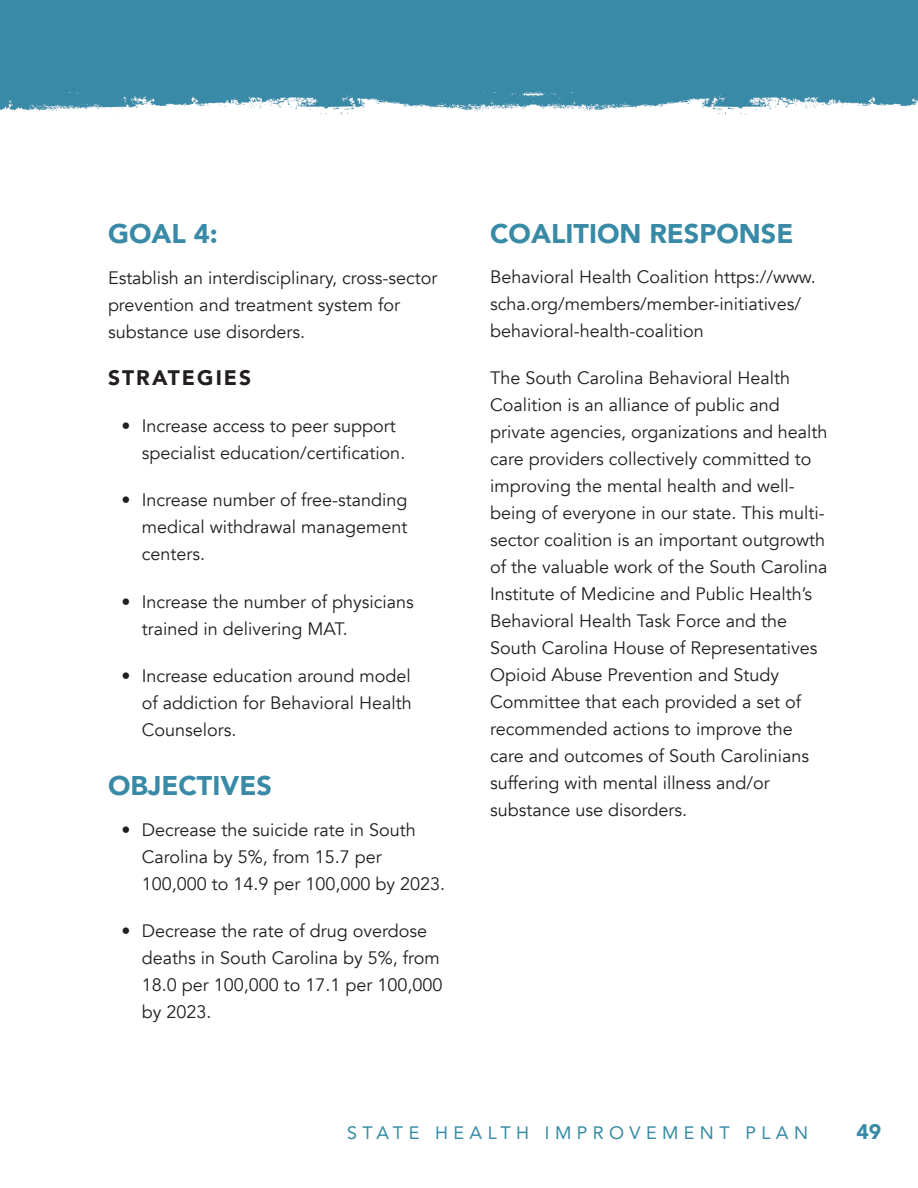
<style>
.page{position:relative;width:918px;height:1188px;background:#fff}
.page>*{position:absolute;margin:0;border:0;box-sizing:border-box;transform-origin:0 0}
.Title_1{font:900 27px "Avenir";color:#388aa6}
.Boxed_Text{font:900 27px "Avenir";color:#388aa6}
.Title_2{font:900 21px "Avenir";letter-spacing:.1em;color:#231f20}
.t1{font:900 21px "Avenir";color:#388aa6}
.t2{font:18px/27px "Avenir";color:#231f20}
.t3{font:18px "Avenir";letter-spacing:.3em;color:#388aa6}
</style>
<div class="page">
<img style="left:0;top:0;width:918px;height:115px">
<p class="Title_1" style="left:108px;top:210px;width:111px">GOAL 4:</p>
<p class="t2" style="left:108px;top:264px;width:331px">Establish an interdisciplinary, cross-sector prevention and treatment system for substance use disorders.</p>
<p class="Title_2" style="left:108px;top:359px;width:145px">STRATEGIES</p>
<p class="t2" style="left:142px;top:413px;width:265px;text-indent:-20px">• Increase access to peer support specialist education/certification.</p>
<p class="t2" style="left:142px;top:487px;width:267px;text-align:justify;text-indent:-20px">• Increase number of free-standing medical withdrawal management centers.</p>
<p class="t2" style="left:142px;top:588px;width:274px;text-indent:-20px">• Increase the number of physicians trained in delivering MAT.</p>
<p class="t2" style="left:142px;top:662px;width:271px;text-align:justify;text-indent:-20px">• Increase education around model of addiction for Behavioral Health Counselors.</p>
<p class="Boxed_Text" style="left:108px;top:763px;width:165px">OBJECTIVES</p>
<p class="t2" style="left:142px;top:816px;width:305px;text-indent:-20px">• Decrease the suicide rate in South<br>Carolina by 5%, from 15.7 per<br>100,000 to 14.9 per 100,000 by 2023.</p>
<p class="t2" style="left:142px;top:918px;width:302px;text-indent:-20px">• Decrease the rate of drug overdose deaths in South Carolina by 5%, from<br>18.0 per 100,000 to 17.1 per 100,000 by 2023.</p>
<p class="Title_1" style="left:490px;top:210px;width:305px">COALITION RESPONSE</p>
<p class="t2" style="left:490px;top:264px;width:327px">Behavioral Health Coalition https://www. scha.org/members/member-initiatives/ behavioral-health-coalition</p>
<p class="t2" style="left:490px;top:365px;width:339px">The South Carolina Behavioral Health Coalition is an alliance of public and private agencies, organizations and health care providers collectively committed to improving the mental health and well&shy;being of everyone in our state. This multi&shy;sector coalition is an important outgrowth of the valuable work of the South Carolina Institute of Medicine and Public Health’s Behavioral Health Task Force and the South Carolina House of Representatives Opioid Abuse Prevention and Study Committee that each provided a set of recommended actions to improve the care and outcomes of South Carolinians suffering with mental illness and/or substance use disorders.</p>
<p class="t3" style="left:347px;top:1118px;width:462px">STATE HEALTH IMPROVEMENT PLAN</p>
<p class="t1" style="left:856px;top:1114px;width:26px">49</p>
</div>
